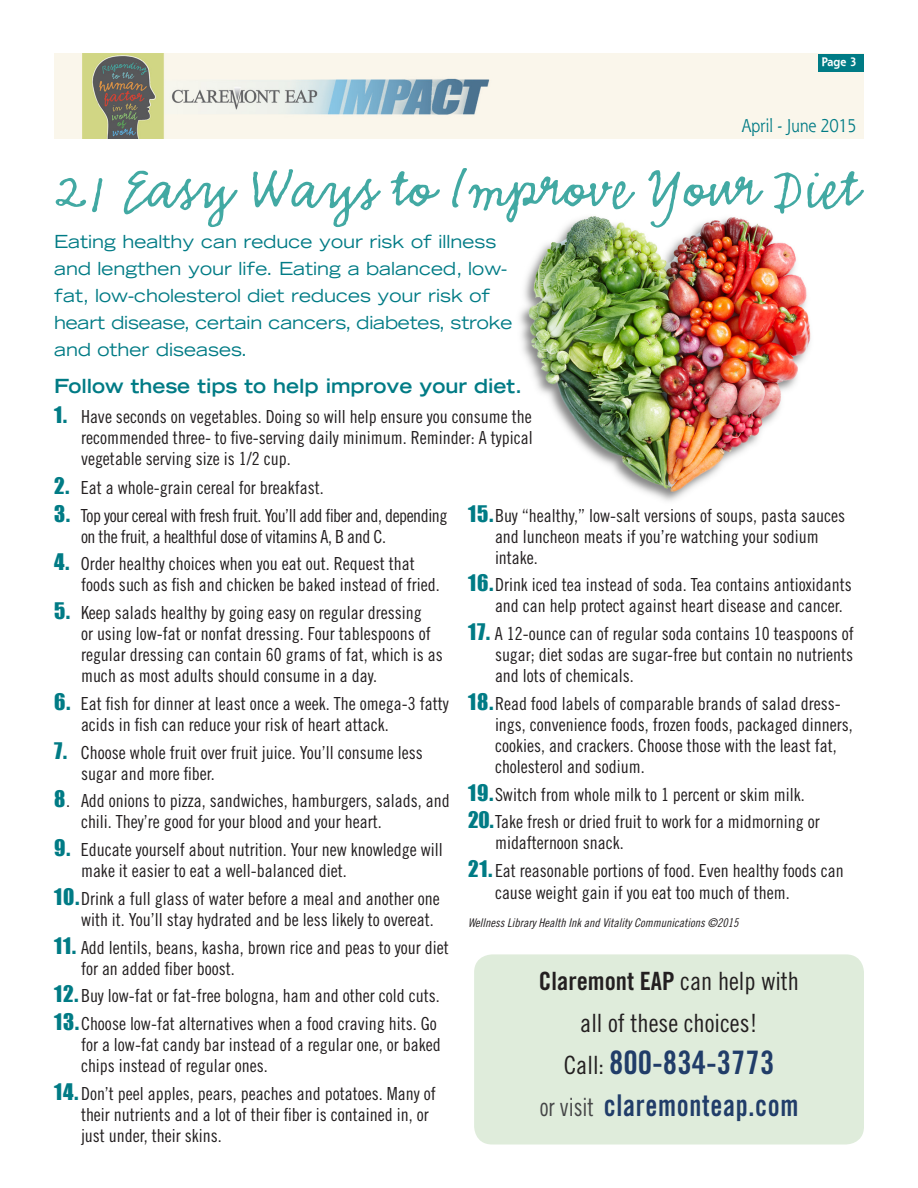
<style>
.page{position:relative;width:918px;height:1188px;background:#fff}
.page>*{position:absolute;margin:0;border:0;box-sizing:border-box;transform-origin:0 0}
.t1{font:63px "Emmascript MVB Std";color:#42a9a3}
.t2{font:32.4px "Trade Gothic Bold Cond Twenty";color:#213d69}
.t3{font:30px "Trade Gothic Bold Cond Twenty";letter-spacing:.025em;color:#213d69;scale:.9 1}
.t4{font:25.2px "Trade Gothic Bold Cond Twenty";color:#231f20}
.t5{font:25.2px "Trade Gothic Cond Eighteen";color:#231f20}
.t6{font:700 expanded 19.5px "Trade Gothic LH";color:#007b85}
.t7{font:18px/21px "Trade Gothic Cond Eighteen";color:#231f20}
.t8{font:expanded 18px/27px "Trade Gothic LH";color:#007b85}
.t9{font:18px/21px "Trade Gothic Cond Eighteen";letter-spacing:-.025em;color:#231f20}
.t10{font:18px "Shannon Std";letter-spacing:-.025em;color:#007b85;scale:.9 1}
.t11{font:12px "Trade Gothic Cond Eighteen Obl";color:#231f20}
.t12{font:700 12px "Shannon";color:#fff;scale:.9 1}
.s1{font-family:"Impact";font-size:21px;color:#007b85}
.s2{font-family:"Trade Gothic Cond Eighteen"}
.s3{font-family:"Trade Gothic Cond Eighteen";font-size:25.2px;color:#231f20}
.s4{font-family:"Trade Gothic Cond Eighteen";font-size:25.2px;color:#454647}
</style>
<div class="page">
<img style="left:519px;top:216px;width:292px;height:285px">
<img style="left:54px;top:54px;width:810px;height:85px">
<div style="left:819px;top:54px;width:45px;height:18px;background:#007b85"></div>
<div style="left:474px;top:954px;width:390px;height:190px;background:#dfecdb;border-radius:18px"></div>
<p class="t12" style="left:822px;top:55px;width:41px">Page 3</p>
<p class="t10" style="left:741px;top:114px;width:129px">April - June 2015</p>
<p class="t1" style="left:54px;top:154px;width:807px">21 Easy Ways to Improve Your Diet</p>
<p class="t8" style="left:54px;top:228px;width:460px">Eating healthy can reduce your risk of illness and lengthen your life. Eating a balanced, low&shy;fat, low-cholesterol diet reduces your risk of heart disease, certain cancers, diabetes, stroke and other diseases.</p>
<p class="t6" style="left:54px;top:373px;width:470px">Follow these tips to help improve your diet.</p>
<p class="t7" style="left:81px;top:406px;width:453px;text-align:justify;text-indent:-27px"><span class="s1">1.</span> Have seconds on vegetables. Doing so will help ensure you consume the recommended three- to five-serving daily minimum. Reminder: A typical vegetable serving size is 1/2 cup.</p>
<p class="t7" style="left:54px;top:477px;width:271px"><span class="s1">2.</span> Eat a whole-grain cereal for breakfast.</p>
<p class="t9" style="left:81px;top:505px;width:368px;text-indent:-27px"><span class="s1">3.</span> Top your cereal with fresh fruit. You’ll add fiber and, depending on the fruit, a healthful dose of vitamins A, B and C.</p>
<p class="t7" style="left:81px;top:553px;width:360px;text-indent:-27px"><span class="s1">4.</span> Order healthy choices when you eat out. Request that foods such as fish and chicken be baked instead of fried.</p>
<p class="t7" style="left:81px;top:602px;width:363px;text-indent:-27px"><span class="s1">5.</span> Keep salads healthy by going easy on regular dressing<br>or using low-fat or nonfat dressing. Four tablespoons of regular dressing can contain 60 grams of fat, which is as much as most adults should consume in a day.</p>
<p class="t7" style="left:81px;top:693px;width:369px;text-indent:-27px"><span class="s1">6.</span> Eat fish for dinner at least once a week. The omega-3 fatty acids in fish can reduce your risk of heart attack.</p>
<p class="t7" style="left:81px;top:742px;width:343px;text-indent:-27px"><span class="s1">7.</span> Choose whole fruit over fruit juice. You’ll consume less sugar and more fiber.</p>
<p class="t7" style="left:81px;top:790px;width:370px;text-indent:-27px"><span class="s1">8</span>. Add onions to pizza, sandwiches, hamburgers, salads, and chili. They’re good for your blood and your heart.</p>
<p class="t7" style="left:81px;top:839px;width:363px;text-indent:-27px"><span class="s1">9.</span> Educate yourself about nutrition. Your new knowledge will make it easier to eat a well-balanced diet.</p>
<p class="t7" style="left:81px;top:888px;width:360px;text-indent:-27px"><span class="s1">10.</span>Drink a full glass of water before a meal and another one with it. You’ll stay hydrated and be less likely to overeat.</p>
<p class="t7" style="left:81px;top:937px;width:369px;text-indent:-27px"><span class="s1">11.</span> Add lentils, beans, kasha, brown rice and peas to your diet for an added fiber boost.</p>
<p class="t7" style="left:54px;top:985px;width:387px"><span class="s1">12.</span> Buy low-fat or fat-free bologna, ham and other cold cuts.</p>
<p class="t7" style="left:81px;top:1013px;width:361px;text-indent:-27px"><span class="s1">13.</span>Choose low-fat alternatives when a food craving hits. Go for a low-fat candy bar instead of a regular one, or baked chips instead of regular ones.</p>
<p class="t7" style="left:81px;top:1083px;width:356px;text-indent:-27px"><span class="s1">14.</span> Don’t peel apples, pears, peaches and potatoes. Many of their nutrients and a lot of their fiber is contained in, or just under, their skins.</p>
<p class="t7" style="left:495px;top:505px;width:352px;text-indent:-27px"><span class="s1">15.</span>Buy “healthy,” low-salt versions of soups, pasta sauces and luncheon meats if you’re watching your sodium intake.</p>
<p class="t7" style="left:495px;top:574px;width:358px;text-indent:-27px"><span class="s1">16.</span>Drink iced tea instead of soda. Tea contains antioxidants and can help protect against heart disease and cancer.</p>
<p class="t7" style="left:495px;top:623px;width:360px;text-align:justify;text-indent:-27px"><span class="s1">17.</span> A 12-ounce can of regular soda contains 10 teaspoons of sugar; diet sodas are sugar-free but contain no nutrients and lots of chemicals.</p>
<p class="t7" style="left:495px;top:693px;width:359px;text-indent:-27px"><span class="s1">18.</span>Read food labels of comparable brands of salad dress&shy;ings, convenience foods, frozen foods, packaged dinners, cookies, and crackers. Choose those with the least fat, cholesterol and sodium.</p>
<p class="t7" style="left:468px;top:784px;width:338px"><span class="s1">19.</span>Switch from whole milk to 1 percent or skim milk.</p>
<p class="t7" style="left:495px;top:811px;width:326px;text-indent:-27px"><span class="s1">20.</span>Take fresh or dried fruit to work for a midmorning or midafternoon snack.</p>
<p class="t7" style="left:495px;top:860px;width:350px;line-height:21.6px;text-indent:-27px"><span class="s1">21.</span> Eat reasonable portions of food. Even healthy foods can cause weight gain if you eat too much of them.</p>
<p class="t11" style="left:468px;top:916px;width:272px">Wellness Library Health Ink and Vitality Communications ©2015</p>
<p class="t4" style="left:539px;top:966px;width:262px">Claremont EAP <span class="s2">can help with</span></p>
<p class="t5" style="left:580px;top:1008px;width:179px">all of these choices!</p>
<p class="t2" style="left:564px;top:1043px;width:212px"><span class="s3">Call:</span> 800-834-3773</p>
<p class="t3" style="left:540px;top:1088px;width:289px"><span class="s4">or visit</span> claremonteap.com</p>
</div>
